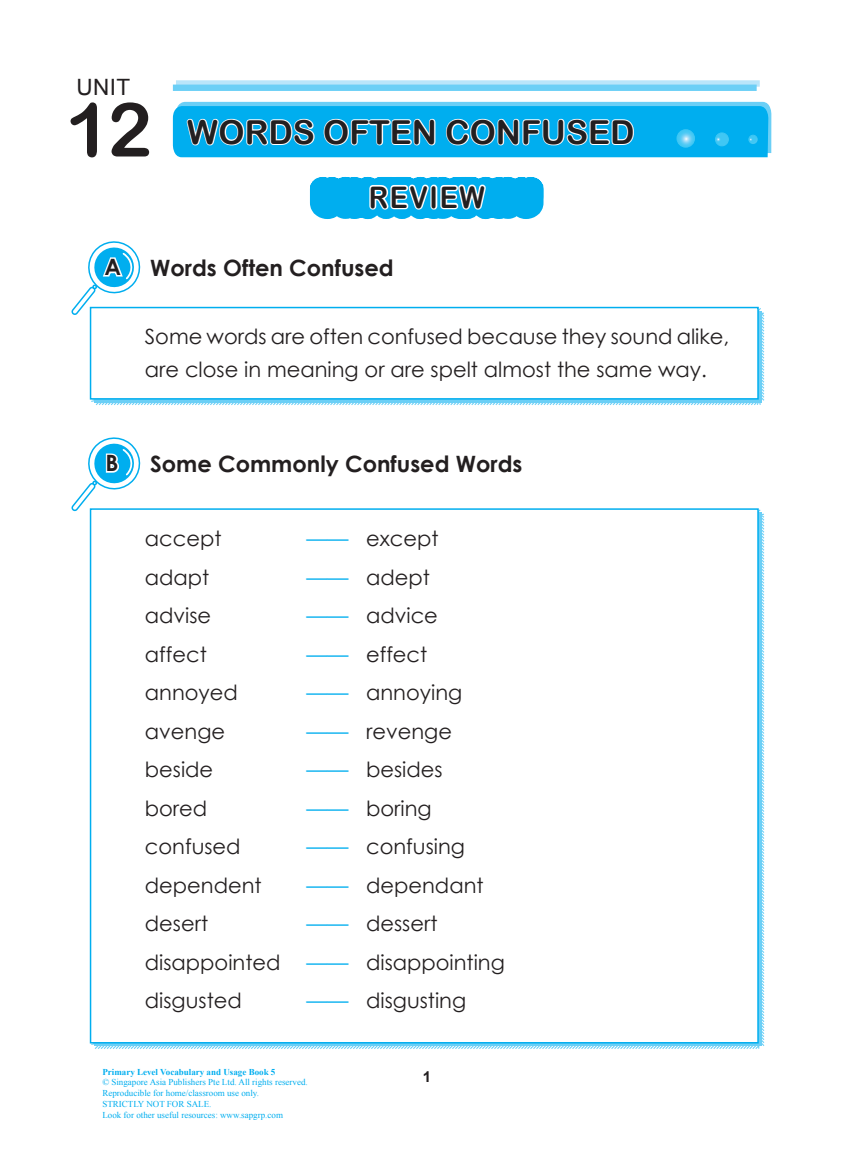
<style>
.page{position:relative;width:853px;height:1150px;background:#fff}
.page>*{position:absolute;margin:0;border:0;box-sizing:border-box;transform-origin:0 0}
.t1{font:75px "Arial Rounded MT Bold";color:#231f20}
.Unit{font:33px "Arial Rounded MT Bold";color:#231f20}
.t2{font:29.7px "Arial Rounded MT Bold";color:#231f20;scale:.91 1}
.Review_title{font:700 22.5px "Century Gothic";color:#231f20}
.t3{font:22.5px "Arial";color:#231f20}
.text{font:700 22.5px "Century Gothic";color:#231f20}
.frame_text{font:21px/33px "Century Gothic";color:#231f20}
.t4{font:700 15px "Arial";color:#231f20}
.t5{font:9px/10.8px "Times New Roman";color:#00aeef}
.t6{font:700 9px "Times New Roman";color:#00aeef}
.s1{color:#00aeef}
</style>
<div class="page">
<svg style="left:90px;top:508px;width:675px;height:541px;background:#7bd4f6"></svg>
<div style="left:90px;top:509px;width:668px;height:533px;background:#fff"></div>
<svg style="left:71px;top:241px;width:72px;height:75px"></svg>
<svg style="left:90px;top:307px;width:675px;height:98px;background:#7dd4f6"></svg>
<div style="left:90px;top:307px;width:668px;height:92px;background:#fff"></div>
<div style="left:90px;top:307px;width:668px;height:92px;border:2px solid #00aeef"></div>
<svg style="left:71px;top:437px;width:72px;height:75px"></svg>
<div style="left:177px;top:81px;width:582px;height:5px;background:#b9e5fa"></div>
<div style="left:176px;top:80px;width:583px;height:7px;border:2px solid #b9e5fa"></div>
<div style="left:173px;top:85px;width:583px;height:6px;border:2px solid #6bcff6"></div>
<svg style="left:172px;top:101px;width:600px;height:57px;background:#35bef2"></svg>
<svg style="left:309px;top:177px;width:235px;height:42px"></svg>
<p class="t3" style="left:76px;top:72px;width:55px">Unit</p>
<p class="t1" style="left:66px;top:85px;width:88px">12</p>
<p class="Unit" style="left:187px;top:113px;width:449px">WORDS OFTEN CONFUSED</p>
<p class="t2" style="left:369px;top:180px;width:128px">REVI EW</p>
<p class="text" style="left:104px;top:250px;width:18px">A</p>
<p class="Review_title" style="left:150px;top:251px;width:245px">Words Often Confused</p>
<p class="frame_text" style="left:145px;top:320px;width:586px">Some words are often confused because they sound alike, are close in meaning or are spelt almost the same way.</p>
<p class="text" style="left:105px;top:446px;width:15px">B</p>
<p class="Review_title" style="left:150px;top:447px;width:374px">Some Commonly Confused Words</p>
<p class="frame_text" style="left:145px;top:522px;width:78px">accept</p>
<p class="frame_text" style="left:306px;top:522px;width:133px"><span class="s1">——</span> except</p>
<p class="frame_text" style="left:145px;top:560px;width:66px">adapt</p>
<p class="frame_text" style="left:306px;top:560px;width:125px"><span class="s1">——</span> adept</p>
<p class="frame_text" style="left:145px;top:599px;width:68px">advise</p>
<p class="frame_text" style="left:306px;top:599px;width:133px"><span class="s1">——</span> advice</p>
<p class="frame_text" style="left:145px;top:637px;width:63px">affect</p>
<p class="frame_text" style="left:306px;top:637px;width:122px"><span class="s1">——</span> effect</p>
<p class="frame_text" style="left:145px;top:676px;width:95px">annoyed</p>
<p class="frame_text" style="left:306px;top:676px;width:157px"><span class="s1">——</span> annoying</p>
<p class="frame_text" style="left:145px;top:714px;width:82px">avenge</p>
<p class="frame_text" style="left:306px;top:714px;width:147px"><span class="s1">——</span> revenge</p>
<p class="frame_text" style="left:145px;top:753px;width:70px">beside</p>
<p class="frame_text" style="left:306px;top:753px;width:138px"><span class="s1">——</span> besides</p>
<p class="frame_text" style="left:145px;top:791px;width:64px">bored</p>
<p class="frame_text" style="left:306px;top:791px;width:127px"><span class="s1">——</span> boring</p>
<p class="frame_text" style="left:145px;top:830px;width:97px">confused</p>
<p class="frame_text" style="left:306px;top:830px;width:160px"><span class="s1">——</span> confusing</p>
<p class="frame_text" style="left:145px;top:868px;width:118px">dependent</p>
<p class="frame_text" style="left:306px;top:868px;width:179px"><span class="s1">——</span> dependant</p>
<p class="frame_text" style="left:145px;top:907px;width:65px">desert</p>
<p class="frame_text" style="left:306px;top:907px;width:132px"><span class="s1">——</span> dessert</p>
<p class="frame_text" style="left:145px;top:945px;width:361px">disappointed <span class="s1">——</span> disappointing</p>
<p class="frame_text" style="left:145px;top:984px;width:98px">disgusted</p>
<p class="frame_text" style="left:306px;top:984px;width:161px"><span class="s1">——</span> disgusting</p>
<p class="t6" style="left:102px;top:1065px;width:175px">Primary Level Vocabulary and Usage Book 5</p>
<p class="t5" style="left:102px;top:1076px;width:207px">© Singapore Asia Publishers Pte Ltd. All rights reserved.<br>Reproducible for home/classroom use only.<br>STRICTLY NOT FOR SALE.<br>Look for other useful resources: www.sapgrp.com</p>
<p class="t4" style="left:422px;top:1066px;width:6px">1</p>
</div>
